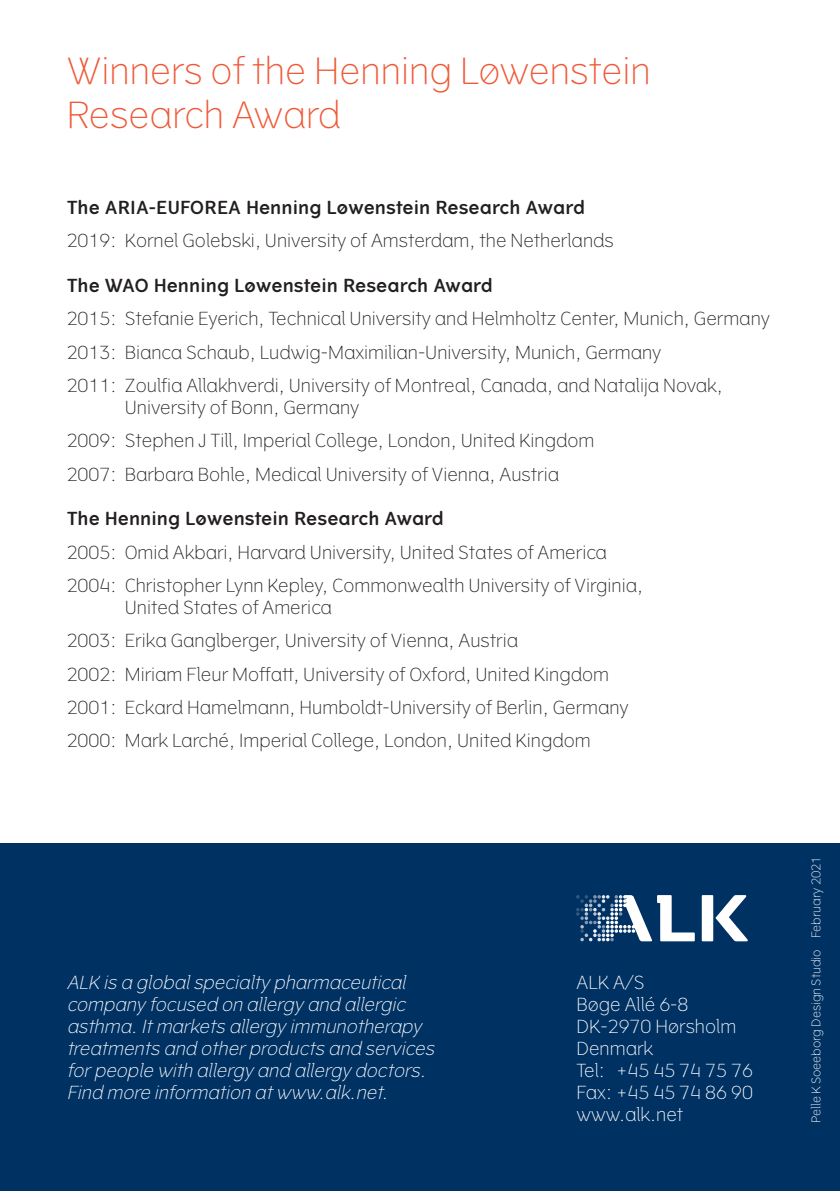
<style>
.page{position:relative;width:840px;height:1191px;background:#fff}
.page>*{position:absolute;margin:0;border:0;box-sizing:border-box;transform-origin:0 0}
.t1{font:300 36px/44px "Vertigo";color:#f05937}
.t2{font:300 18px/22px "Vertigo";color:#231f20}
.t3{font:italic 300 18px/22px "Vertigo";color:#fff}
.t4{font:600 18px "Vertigo";color:#231f20}
.t5{font:300 18px "Vertigo";color:#fff}
.t6{font:300 12px "Vertigo";color:#fff}
</style>
<div class="page">
<div style="left:0;top:843px;width:839px;height:348px;background:#003163"></div>
<div style="left:701px;top:895px;width:11px;height:46px;background:#fff"></div>
<svg style="left:715px;top:895px;width:32px;height:46px"></svg>
<svg style="left:576px;top:895px;width:118px;height:46px"></svg>
<p class="t1" style="left:67px;top:49px;width:585px">Winners of the Henning Løwenstein<br>Research Award</p>
<p class="t4" style="left:67px;top:197px;width:519px">The ARIA-EUFOREA Henning Løwenstein Research Award</p>
<p class="t2" style="left:67px;top:230px;width:548px">2019: Kornel Golebski, University of Amsterdam, the Netherlands</p>
<p class="t4" style="left:67px;top:275px;width:427px">The WAO Henning Løwenstein Research Award</p>
<p class="t2" style="left:67px;top:308px;width:704px">2015: Stefanie Eyerich, Technical University and Helmholtz Center, Munich, Germany</p>
<p class="t2" style="left:67px;top:341px;width:596px">2013: Bianca Schaub, Ludwig-Maximilian-University, Munich, Germany</p>
<p class="t2" style="left:125px;top:374px;width:599px;text-indent:-58px">2011: Zoulfia Allakhverdi, University of Montreal, Canada, and Natalija Novak,<br>University of Bonn, Germany</p>
<p class="t2" style="left:67px;top:430px;width:529px">2009: Stephen J Till, Imperial College, London, United Kingdom</p>
<p class="t2" style="left:67px;top:463px;width:493px">2007: Barbara Bohle, Medical University of Vienna, Austria</p>
<p class="t4" style="left:67px;top:508px;width:378px">The Henning Løwenstein Research Award</p>
<p class="t2" style="left:67px;top:541px;width:541px">2005: Omid Akbari, Harvard University, United States of America</p>
<p class="t2" style="left:125px;top:574px;width:519px;text-indent:-58px">2004: Christopher Lynn Kepley, Commonwealth University of Virginia,<br>United States of America</p>
<p class="t2" style="left:67px;top:630px;width:452px">2003: Erika Ganglberger, University of Vienna, Austria</p>
<p class="t2" style="left:67px;top:663px;width:543px">2002: Miriam Fleur Moffatt, University of Oxford, United Kingdom</p>
<p class="t2" style="left:67px;top:696px;width:563px">2001: Eckard Hamelmann, Humboldt-University of Berlin, Germany</p>
<p class="t2" style="left:67px;top:730px;width:525px">2000: Mark Larché, Imperial College, London, United Kingdom</p>
<p class="t3" style="left:67px;top:971px;width:373px">ALK is a globalspecialty pharmaceutical company focused on allergy and allergic asthma.Itmarkets allergy immunotherapy treatments and otherproducts and services forpeople with allergy and allergy doctors.<br>Find more information atwww.alk.net.</p>
<p class="t5" style="left:576px;top:971px;width:70px">ALK A/S</p>
<p class="t5" style="left:576px;top:993px;width:113px">Bøge Allé 6-8</p>
<p class="t5" style="left:576px;top:1015px;width:161px">DK-2970 Hørsholm</p>
<p class="t5" style="left:576px;top:1037px;width:78px">Denmark</p>
<p class="t5" style="left:576px;top:1059px;width:178px">Tel: +45 45 74 75 76</p>
<p class="t5" style="left:576px;top:1081px;width:178px">Fax: +45 45 74 86 90</p>
<p class="t5" style="left:576px;top:1103px;width:108px">www.alk.net</p>
<p class="t6" style="left:808px;top:1123px;width:268px;rotate:-90deg">Pelle K Soeeborg Design Studio February 2021</p>
</div>
